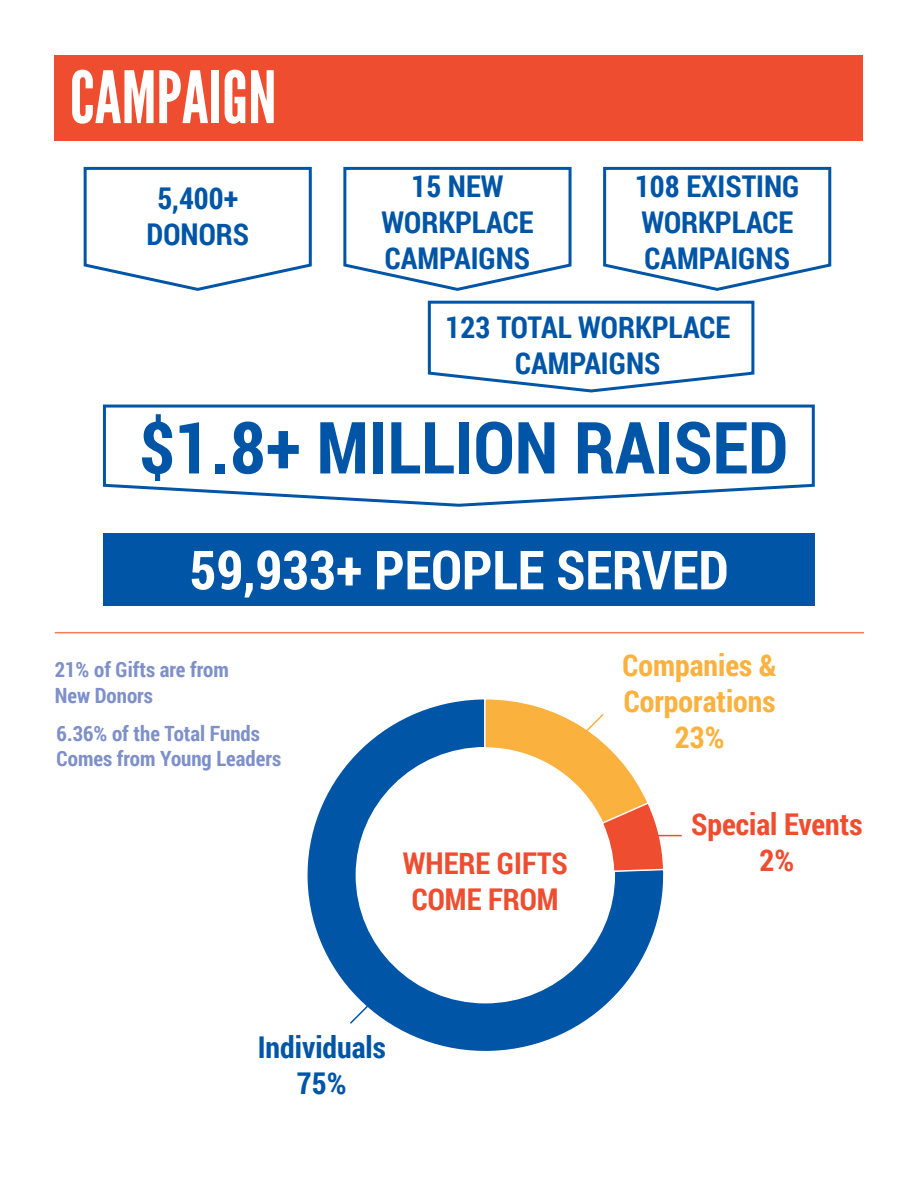
<style>
.page{position:relative;width:918px;height:1188px;background:#fff}
.page>*{position:absolute;margin:0;border:0;box-sizing:border-box;transform-origin:0 0}
.t1{font:700 72px "Roboto Condensed";color:#0155a7}
.t2{font:72px "League Gothic";color:#fff}
.t3{font:700 54px "Roboto Condensed";color:#fff}
.t4{font:700 30px/36px "Roboto Condensed";color:#0155a7;text-align:center}
.t5{font:700 30px "Roboto Condensed";color:#ef4d30}
.t6{font:700 30px/36px "Roboto Condensed";color:#fbb13d;text-align:center}
.t7{font:700 21px/25.2px "Roboto Condensed";color:#7e90c9}
</style>
<div class="page">
<div style="left:55px;top:55px;width:808px;height:86px;background:#ef4d30"></div>
<svg style="left:307px;top:699px;width:360px;height:352px"></svg>
<svg style="left:348px;top:996px;width:29px;height:29px"></svg>
<svg style="left:483px;top:699px;width:182px;height:174px"></svg>
<hr style="left:647px;top:835px;width:35px;height:1px;background:#ef4d30">
<div style="left:103px;top:533px;width:712px;height:73px;background:#0155a7"></div>
<svg style="left:83px;top:166px;width:229px;height:125px"></svg>
<svg style="left:427px;top:300px;width:328px;height:93px"></svg>
<svg style="left:102px;top:404px;width:713px;height:103px"></svg>
<hr style="left:55px;top:632px;width:809px;height:1px;background:#f47d59">
<svg style="left:343px;top:166px;width:229px;height:125px"></svg>
<svg style="left:603px;top:166px;width:229px;height:125px"></svg>
<h1 class="t2" style="left:70px;top:55px;width:208px">CAMPAIGN</h1>
<p class="t4" style="left:147px;top:179px;width:104px">5,400+<br>DONORS</p>
<p class="t4" style="left:382px;top:167px;width:153px">15 NEW<br>WORKPLACE<br>CAMPAIGNS</p>
<p class="t4" style="left:635px;top:167px;width:166px;text-align:left">108 EXISTING<br>WORKPLACE<br>CAMPAIGNS</p>
<p class="t4" style="left:445px;top:308px;width:286px">123 TOTAL WORKPLACE<br>CAMPAIGNS</p>
<h1 class="t1" style="left:139px;top:397px;width:651px">$1.8+ MILLION RAISED</h1>
<h2 class="t3" style="left:189px;top:532px;width:541px">59,933+ PEOPLE SERVED</h2>
<p class="t7" style="left:55px;top:656px;width:176px">21% of Gifts are from<br>New Donors</p>
<p class="t7" style="left:57px;top:720px;width:226px">6.36% of the Total Funds<br>Comes from Young Leaders</p>
<p class="t6" style="left:623px;top:646px;width:156px">Companies &amp;<br>Corporations<br>23%</p>
<p class="t5" style="left:691px;top:803px;width:173px">Special Events</p>
<p class="t5" style="left:403px;top:842px;width:166px">WHERE GIFTS</p>
<p class="t5" style="left:759px;top:839px;width:36px">2%</p>
<p class="t5" style="left:412px;top:878px;width:148px">COME FROM</p>
<p class="t4" style="left:258px;top:1029px;width:130px">Individuals<br>75%</p>
</div>
